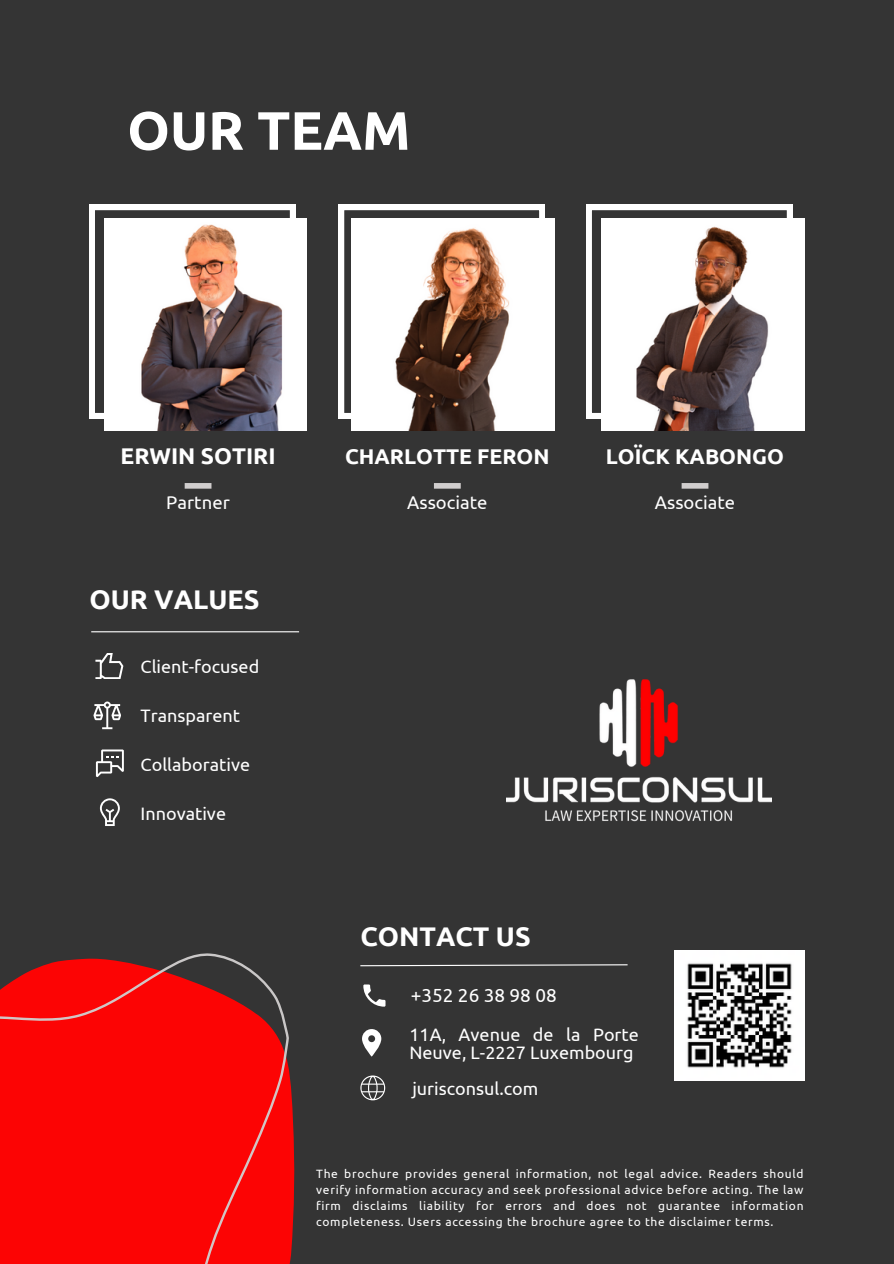
<style>
.page{position:relative;width:894px;height:1264px;background:#fff}
.page>*{position:absolute;margin:0;border:0;box-sizing:border-box;transform-origin:0 0}
.t1{font:700 54px "Ubuntu";color:#fff}
.t2{font:700 27px "Ubuntu";color:#fff}
.t3{font:700 22.65px "Ubuntu";color:#fff}
.t4{font:700 21.3px "Ubuntu";color:#fff}
.t5{font:18.9px "Ubuntu";color:#fff}
.t6{font:18.45px "Ubuntu";color:#fff}
.t7{font:18px/18px "Ubuntu";color:#fff}
.t8{font:12px/16px "Ubuntu";letter-spacing:.06em;color:#fff;text-align:justify}
</style>
<div class="page">
<div style="left:0;top:0;width:893px;height:1263px;background:#343434"></div>
<svg style="left:89px;top:204px;width:206px;height:214px"></svg>
<img style="left:104px;top:218px;width:203px;height:213px">
<svg style="left:338px;top:204px;width:206px;height:214px"></svg>
<img style="left:352px;top:218px;width:202px;height:213px">
<svg style="left:586px;top:204px;width:206px;height:214px"></svg>
<img style="left:601px;top:218px;width:203px;height:213px">
<div style="left:185px;top:483px;width:26px;height:5px;background:#d0cdcd"></div>
<div style="left:434px;top:483px;width:26px;height:5px;background:#d0cdcd"></div>
<div style="left:681px;top:483px;width:27px;height:5px;background:#d0cdcd"></div>
<svg style="left:0;top:953px;width:399px;height:310px;fill:#fc0404"></svg>
<img style="left:506px;top:679px;width:265px;height:143px">
<svg style="left:363px;top:984px;width:22px;height:22px"></svg>
<svg style="left:360px;top:1075px;width:25px;height:25px"></svg>
<svg style="left:362px;top:1029px;width:19px;height:27px"></svg>
<svg style="left:359px;top:963px;width:269px;height:3px"></svg>
<svg style="left:95px;top:653px;width:28px;height:26px"></svg>
<svg style="left:96px;top:749px;width:28px;height:28px"></svg>
<svg style="left:100px;top:798px;width:20px;height:28px"></svg>
<svg style="left:93px;top:701px;width:27px;height:28px"></svg>
<hr style="left:91px;top:631px;width:208px;height:1px;background:#fff">
<img style="left:674px;top:950px;width:130px;height:130px">
<h1 class="t1" style="left:127px;top:99px;width:285px">OUR TEAM</h1>
<h3 class="t3" style="left:120px;top:442px;width:156px">ERWIN SOTIRI</h3>
<h4 class="t6" style="left:166px;top:492px;width:65px">Partner</h4>
<p class="t2" style="left:89px;top:583px;width:172px">OUR VALUES</p>
<p class="t7" style="left:140px;top:657px;width:120px">Client-focused</p>
<p class="t7" style="left:140px;top:706px;width:101px">Transparent</p>
<p class="t7" style="left:140px;top:755px;width:111px">Collaborative</p>
<p class="t7" style="left:140px;top:803px;width:87px">Innovative</p>
<h3 class="t4" style="left:345px;top:444px;width:206px">CHARLOTTE FERON</h3>
<h4 class="t6" style="left:407px;top:492px;width:82px">Associate</h4>
<h3 class="t4" style="left:605px;top:444px;width:180px">LOÏCK KABONGO</h3>
<h4 class="t6" style="left:654px;top:492px;width:82px">Associate</h4>
<h2 class="t2" style="left:360px;top:921px;width:172px">CONTACT US</h2>
<p class="t5" style="left:410px;top:984px;width:147px">+352 26 38 98 08</p>
<p class="t7" style="left:409px;top:1024px;width:231px">11A, Avenue de la Porte<br>Neuve, L-2227 Luxembourg</p>
<p class="t7" style="left:412px;top:1079px;width:127px">jurisconsul.com</p>
<p class="t8" style="left:316px;top:1165px;width:488px">The brochure provides general information, not legal advice. Readers should verify information accuracy and seek professional advice before acting. The law firm disclaims liability for errors and does not guarantee information completeness. Users accessing the brochure agree to the disclaimer terms.</p>
</div>
